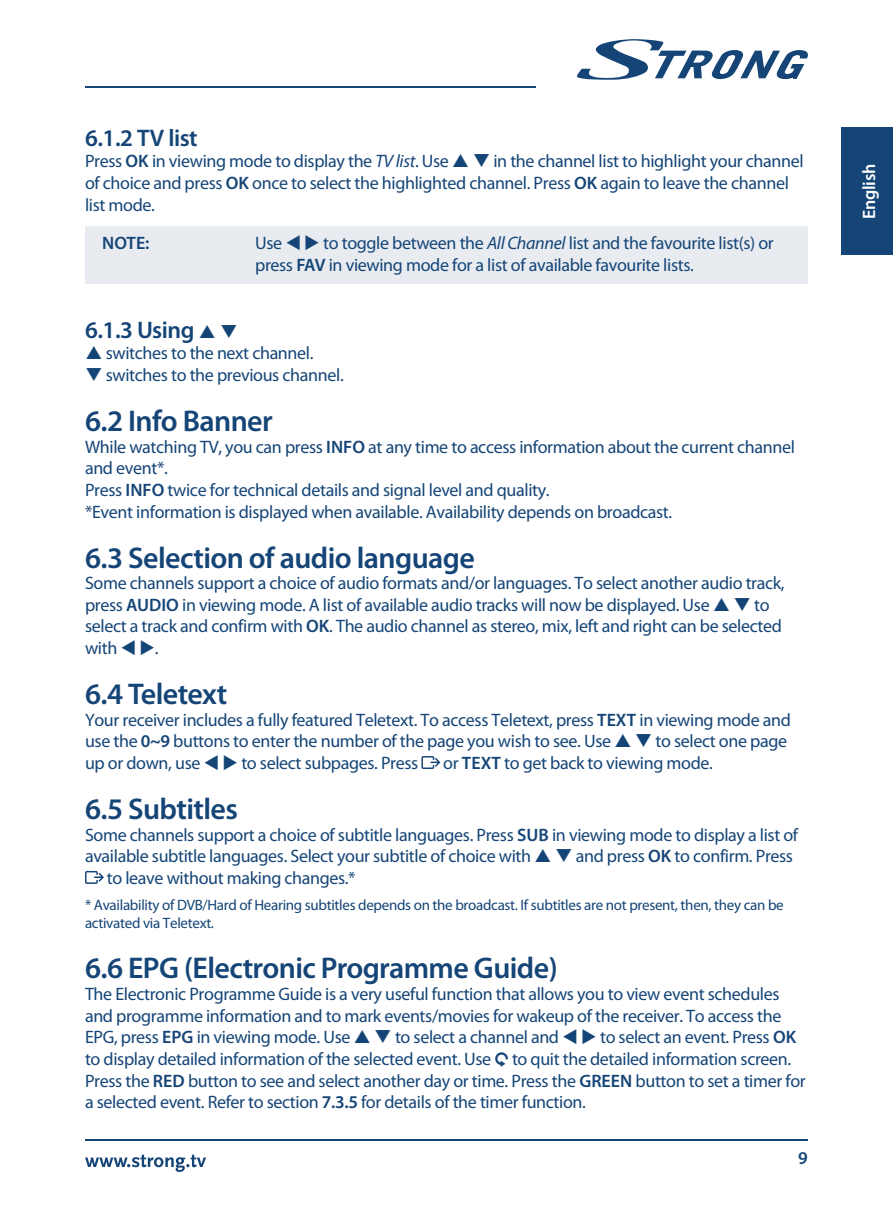
<style>
.page{position:relative;width:893px;height:1217px;background:#fff}
.page>*{position:absolute;margin:0;border:0;box-sizing:border-box;transform-origin:0 0}
.t1{font:600 30px "Myriad Pro";letter-spacing:-.02em;color:#154577}
.t2{font:600 24px "Myriad Pro";letter-spacing:-.02em;color:#154577}
.t3{font:18px/21.6px "Myriad Pro";letter-spacing:-.02em;color:#154577}
.t4{font:600 18px "Myriad Pro";letter-spacing:-.02em;color:#fff}
.t5{font:600 18px "Myriad Pro";color:#154577}
.t6{font:15px/18px "Myriad Pro";letter-spacing:-.02em;color:#154577}
.s1{font-weight:600}
.s2{font-style:italic}
.s3{font-family:"Guifxv 2 Transports"}
</style>
<div class="page">
<div style="left:842px;top:128px;width:51px;height:127px;background:#154577"></div>
<div style="left:85px;top:227px;width:723px;height:57px;background:#e8ecf1"></div>
<svg style="left:421px;top:756px;width:19px;height:12px"></svg>
<svg style="left:85px;top:870px;width:19px;height:13px"></svg>
<hr style="left:85px;top:1139px;width:723px;height:1px;background:#154577">
<svg style="left:85px;top:1154px;width:121px;height:17px"></svg>
<svg style="left:577px;top:39px;width:231px;height:41px"></svg>
<hr style="left:85px;top:86px;width:450px;height:1px;background:#154577">
<h2 class="t2" style="left:85px;top:122px;width:114px">6.1.2 TV list</h2>
<p class="t3" style="left:85px;top:151px;width:365px">Press <span class="s1">OK</span> in viewing mode to display the <span class="s2">TV list</span>. Use</p>
<p class="t3" style="left:85px;top:151px;width:720px;text-indent:388px">❑ in the channel list to highlight your channel of choice and press <span class="s1">OK</span> once to select the highlighted channel. Press <span class="s1">OK</span> again to leave the channel list mode.</p>
<p class="t5" style="left:102px;top:231px;width:49px">NOTE:</p>
<p class="t3" style="left:255px;top:232px;width:520px">Use ▼ ◆ to toggle between the <span class="s2">All Channel</span> list and the favourite list(s) or press <span class="s1">FAV</span> in viewing mode for a list of available favourite lists.</p>
<h2 class="t2" style="left:85px;top:314px;width:154px">6.1.3 Using ❑</h2>
<p class="t3" style="left:106px;top:343px;width:209px">switches to the next channel.</p>
<p class="t3" style="left:85px;top:364px;width:260px">❑ switches to the previous channel.</p>
<h1 class="t1" style="left:85px;top:402px;width:189px">6.2 Info Banner</h1>
<p class="t3" style="left:85px;top:436px;width:711px">While watching TV, you can press <span class="s1">INFO</span> at any time to access information about the current channel and event*.<br>Press <span class="s1">INFO</span> twice for technical details and signal level and quality.<br>*Event information is displayed when available. Availability depends on broadcast.</p>
<h1 class="t1" style="left:85px;top:538px;width:391px">6.3 Selection of audio language</h1>
<p class="t3" style="left:85px;top:572px;width:701px">Some channels support a choice of audio formats and/or languages. To select another audio track, press <span class="s1">AUDIO</span> in viewing mode. A list of available audio tracks will now be displayed. Use</p>
<p class="t3" style="left:85px;top:594px;width:698px;text-indent:648px">❑ to select a track and confirm with <span class="s1">OK</span>. The audio channel as stereo, mix, left and right can be selected with ▼ ◆.</p>
<h1 class="t1" style="left:85px;top:674px;width:144px">6.4 Teletext</h1>
<p class="t3" style="left:85px;top:709px;width:707px">Your receiver includes a fully featured Teletext. To access Teletext, press <span class="s1">TEXT</span> in viewing mode and use the <span class="s1">0~9</span> buttons to enter the number of the page you wish to see. Use</p>
<p class="t3" style="left:635px;top:730px;width:154px">❑ to select one page</p>
<p class="t3" style="left:85px;top:752px;width:335px">up or down, use ▼ ◆ to select subpages. Press</p>
<p class="t3" style="left:443px;top:752px;width:271px">or <span class="s1">TEXT</span> to get back to viewing mode.</p>
<h1 class="t1" style="left:85px;top:789px;width:154px">6.5 Subtitles</h1>
<p class="t3" style="left:85px;top:824px;width:715px">Some channels support a choice of subtitle languages. Press <span class="s1">SUB</span> in viewing mode to display a list of available subtitle languages. Select your subtitle of choice with</p>
<p class="t3" style="left:555px;top:845px;width:240px">❑ and press <span class="s1">OK</span> to confirm. Press</p>
<p class="t3" style="left:107px;top:867px;width:250px">to leave without making changes.*</p>
<p class="t6" style="left:85px;top:896px;width:700px">* Availability of DVB/Hard of Hearing subtitles depends on the broadcast. If subtitles are not present, then, they can be activated via Teletext.</p>
<h1 class="t1" style="left:85px;top:949px;width:474px">6.6 EPG (Electronic Programme Guide)</h1>
<p class="t3" style="left:85px;top:983px;width:698px;text-align:justify">The Electronic Programme Guide is a very useful function that allows you to view event schedules and programme information and to mark events/movies for wakeup of the receiver. To access the EPG, press <span class="s1">EPG</span> in viewing mode. Use</p>
<p class="t3" style="left:85px;top:1026px;width:722px;text-indent:289px">❑ to select a channel and ▼ ◆ to select an event. Press <span class="s1">OK </span>to display detailed information of the selected event. Use <span class="s3">9</span> to quit the detailed information screen.<br>Press the <span class="s1">RED</span> button to see and select another day or time. Press the <span class="s1">GREEN</span> button to set a timer for a selected event. Refer to section <span class="s1">7.3.5</span> for details of the timer function.</p>
<p class="t5" style="left:798px;top:1146px;width:11px">9</p>
<p class="t4" style="left:858px;top:219px;width:56px;rotate:-90deg">English</p>
</div>
